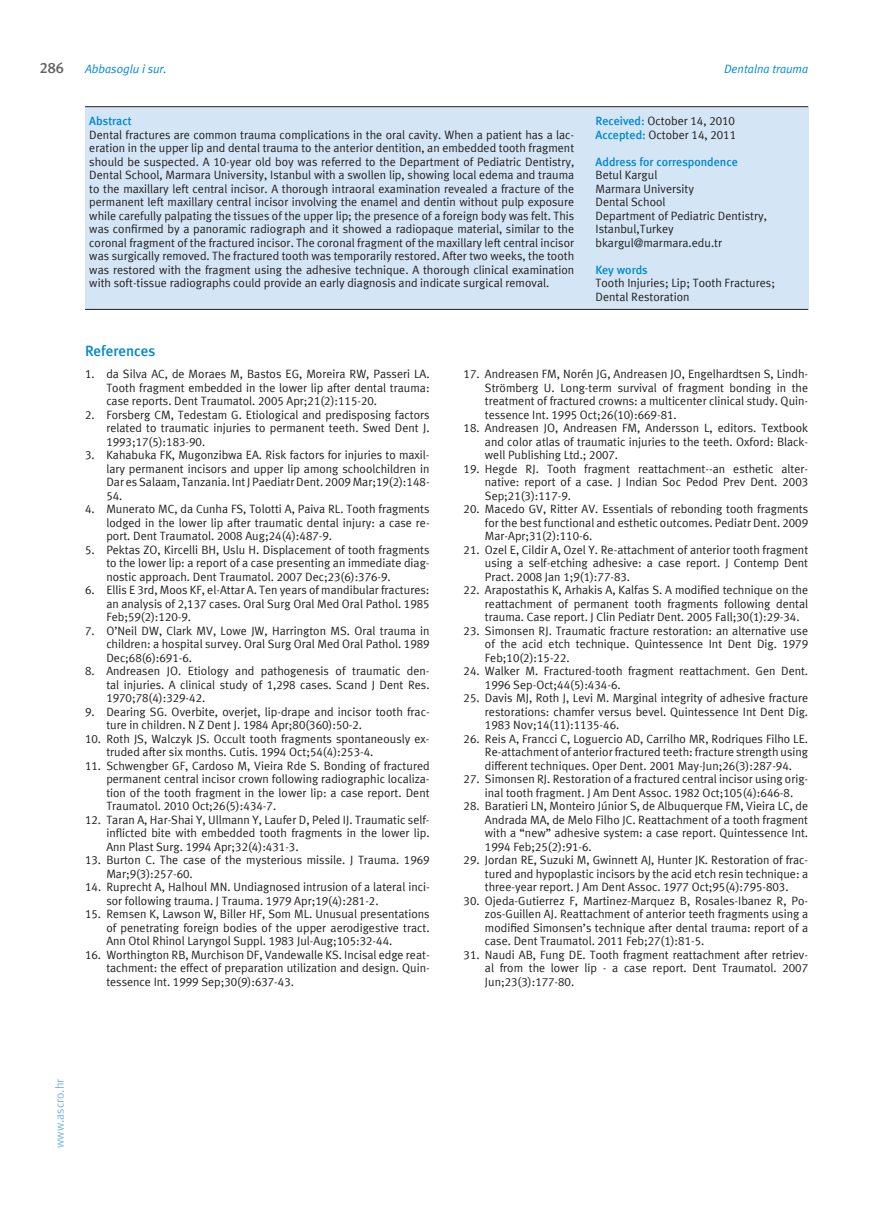
<style>
.page{position:relative;width:872px;height:1212px;background:#fff}
.page>*{position:absolute;margin:0;border:0;box-sizing:border-box;transform-origin:0 0}
.t1{font:700 15px "Meta ASC";color:#0089cf}
.t2{font:700 15px "Meta ASC";color:#636366}
.t3{font:12px/13.5px "Meta ASC";color:#231f20;text-align:justify}
.t4{font:700 12px "Meta ASC";color:#0089cf}
.t5{font:italic 12px "Meta ASC";color:#0089cf}
.t6{font:12px "Meta ASC";color:#77b6e4}
.s1{font-weight:700;color:#0089cf}
</style>
<div class="page">
<div style="left:85px;top:107px;width:723px;height:202px;background:#d4e6f6"></div>
<hr style="left:85px;top:106px;width:723px;height:1px;background:#231f20">
<hr style="left:85px;top:309px;width:723px;height:1px;background:#231f20">
<p class="t2" style="left:40px;top:59px;width:26px">286</p>
<p class="t5" style="left:724px;top:62px;width:86px">Dentalna trauma</p>
<p class="t5" style="left:85px;top:62px;width:83px">Abbasoglu i sur.</p>
<p class="t4" style="left:89px;top:114px;width:44px">Abstract</p>
<p class="t3" style="left:89px;top:127px;width:486px">Dental fractures are common trauma complications in the oral cavity. When a patient has a lac&shy;eration in the upper lip and dental trauma to the anterior dentition, an embedded tooth fragment should be suspected. A 10-year old boy was referred to the Department of Pediatric Dentistry, Dental School, Marmara University, Istanbul with a swollen lip, showing local edema and trauma to the maxillary left central incisor. A thorough intraoral examination revealed a fracture of the permanent left maxillary central incisor involving the enamel and dentin without pulp exposure while carefully palpating the tissues of the upper lip; the presence of a foreign body was felt. This was confirmed by a panoramic radiograph and it showed a radiopaque material, similar to the coronal fragment of the fractured incisor. The coronal fragment of the maxillary left central incisor was surgically removed. The fractured tooth was temporarily restored. After two weeks, the tooth was restored with the fragment using the adhesive technique. A thorough clinical examination with soft-tissue radiographs could provide an early diagnosis and indicate surgical removal.</p>
<p class="t3" style="left:595px;top:114px;width:142px"><span class="s1">Received:</span> October 14, 2010<br><span class="s1">Accepted:</span> October 14, 2011</p>
<p class="t4" style="left:595px;top:154px;width:144px">Address for correspondence</p>
<p class="t3" style="left:595px;top:168px;width:173px;text-align:left">Betul Kargul<br>Marmara University<br>Dental School<br>Department of Pediatric Dentistry,<br>Istanbul,Turkey bkargul@marmara.edu.tr</p>
<p class="t4" style="left:595px;top:262px;width:54px">Key words</p>
<p class="t3" style="left:595px;top:276px;width:181px">Tooth Injuries; Lip; Tooth Fractures;<br>Dental Restoration</p>
<p class="t1" style="left:85px;top:342px;width:72px">References</p>
<p class="t3" style="left:106px;top:367px;width:325px;text-indent:-21px">1. da Silva AC, de Moraes M, Bastos EG, Moreira RW, Passeri LA.<br>Tooth fragment embedded in the lower lip after dental trauma: case reports. Dent Traumatol. 2005 Apr;21(2):115-20.</p>
<p class="t3" style="left:106px;top:407px;width:325px;text-indent:-21px">2. Forsberg CM, Tedestam G. Etiological and predisposing factors related to traumatic injuries to permanent teeth. Swed Dent J.<br>1993;17(5):183-90.</p>
<p class="t3" style="left:106px;top:448px;width:325px;text-indent:-21px">3. Kahabuka FK, Mugonzibwa EA. Risk factors for injuries to maxil&shy;lary permanent incisors and upper lip among schoolchildren in Dar es Salaam, Tanzania. Int J Paediatr Dent. 2009 Mar;19(2):148- 54.</p>
<p class="t3" style="left:106px;top:502px;width:325px;text-indent:-21px">4. Munerato MC, da Cunha FS, Tolotti A, Paiva RL. Tooth fragments lodged in the lower lip after traumatic dental injury: a case re&shy;port. Dent Traumatol. 2008 Aug;24(4):487-9.</p>
<p class="t3" style="left:106px;top:542px;width:325px;text-indent:-21px">5. Pektas ZO, Kircelli BH, Uslu H. Displacement of tooth fragments to the lower lip: a report of a case presenting an immediate diag&shy;nostic approach. Dent Traumatol. 2007 Dec;23(6):376-9.</p>
<p class="t3" style="left:106px;top:583px;width:325px;text-indent:-21px">6. Ellis E 3rd, Moos KF, el-Attar A. Ten years of mandibular fractures: an analysis of 2,137 cases. Oral Surg Oral Med Oral Pathol. 1985<br>Feb;59(2):120-9.</p>
<p class="t3" style="left:106px;top:623px;width:325px;text-indent:-21px">7. O’Neil DW, Clark MV, Lowe JW, Harrington MS. Oral trauma in children: a hospital survey. Oral Surg Oral Med Oral Pathol. 1989<br>Dec;68(6):691-6.</p>
<p class="t3" style="left:106px;top:664px;width:325px;text-indent:-21px">8. Andreasen JO. Etiology and pathogenesis of traumatic den&shy;tal injuries. A clinical study of 1,298 cases. Scand J Dent Res.<br>1970;78(4):329-42.</p>
<p class="t3" style="left:106px;top:704px;width:325px;text-indent:-21px">9. Dearing SG. Overbite, overjet, lip-drape and incisor tooth frac&shy;ture in children. N Z Dent J. 1984 Apr;80(360):50-2.</p>
<p class="t3" style="left:106px;top:731px;width:325px;text-indent:-21px">10. Roth JS, Walczyk JS. Occult tooth fragments spontaneously ex&shy;truded after six months. Cutis. 1994 Oct;54(4):253-4.</p>
<p class="t3" style="left:106px;top:758px;width:325px;text-indent:-21px">11. Schwengber GF, Cardoso M, Vieira Rde S. Bonding of fractured permanent central incisor crown following radiographic localiza&shy;tion of the tooth fragment in the lower lip: a case report. Dent Traumatol. 2010 Oct;26(5):434-7.</p>
<p class="t3" style="left:106px;top:812px;width:325px;text-indent:-21px">12. Taran A, Har-Shai Y, Ullmann Y, Laufer D, Peled IJ. Traumatic self&shy;inflicted bite with embedded tooth fragments in the lower lip.<br>Ann Plast Surg. 1994 Apr;32(4):431-3.</p>
<p class="t3" style="left:106px;top:853px;width:325px;text-indent:-21px">13. Burton C. The case of the mysterious missile. J Trauma. 1969<br>Mar;9(3):257-60.</p>
<p class="t3" style="left:106px;top:880px;width:325px;text-indent:-21px">14. Ruprecht A, Halhoul MN. Undiagnosed intrusion of a lateral inci&shy;sor following trauma. J Trauma. 1979 Apr;19(4):281-2.</p>
<p class="t3" style="left:106px;top:907px;width:325px;text-indent:-21px">15. Remsen K, Lawson W, Biller HF, Som ML. Unusual presentations of penetrating foreign bodies of the upper aerodigestive tract.<br>Ann Otol Rhinol Laryngol Suppl. 1983 Jul-Aug;105:32-44.</p>
<p class="t3" style="left:106px;top:947px;width:325px;text-indent:-21px">16. Worthington RB, Murchison DF, Vandewalle KS. Incisal edge reat&shy;tachment: the effect of preparation utilization and design. Quin&shy;tessence Int. 1999 Sep;30(9):637-43.</p>
<p class="t3" style="left:485px;top:367px;width:325px;text-indent:-21px">17. Andreasen FM, Norén JG, Andreasen JO, Engelhardtsen S, Lindh-Strömberg U. Long-term survival of fragment bonding in the treatment of fractured crowns: a multicenter clinical study. Quin&shy;tessence Int. 1995 Oct;26(10):669-81.</p>
<p class="t3" style="left:485px;top:421px;width:325px;text-indent:-21px">18. Andreasen JO, Andreasen FM, Andersson L, editors. Textbook and color atlas of traumatic injuries to the teeth. Oxford: Black&shy;well Publishing Ltd.; 2007.</p>
<p class="t3" style="left:485px;top:461px;width:325px;text-indent:-21px">19. Hegde RJ. Tooth fragment reattachment--an esthetic alter&shy;native: report of a case. J Indian Soc Pedod Prev Dent. 2003<br>Sep;21(3):117-9.</p>
<p class="t3" style="left:485px;top:502px;width:325px;text-indent:-21px">20. Macedo GV, Ritter AV. Essentials of rebonding tooth fragments for the best functional and esthetic outcomes. Pediatr Dent. 2009<br>Mar-Apr;31(2):110-6.</p>
<p class="t3" style="left:485px;top:542px;width:325px;text-indent:-21px">21. Ozel E, Cildir A, Ozel Y. Re-attachment of anterior tooth fragment using a self-etching adhesive: a case report. J Contemp Dent Pract. 2008 Jan 1;9(1):77-83.</p>
<p class="t3" style="left:485px;top:583px;width:325px;text-indent:-21px">22. Arapostathis K, Arhakis A, Kalfas S. A modified technique on the reattachment of permanent tooth fragments following dental trauma. Case report. J Clin Pediatr Dent. 2005 Fall;30(1):29-34.</p>
<p class="t3" style="left:485px;top:623px;width:325px;text-indent:-21px">23. Simonsen RJ. Traumatic fracture restoration: an alternative use of the acid etch technique. Quintessence Int Dent Dig. 1979<br>Feb;10(2):15-22.</p>
<p class="t3" style="left:485px;top:664px;width:325px;text-indent:-21px">24. Walker M. Fractured-tooth fragment reattachment. Gen Dent.<br>1996 Sep-Oct;44(5):434-6.</p>
<p class="t3" style="left:485px;top:691px;width:325px;text-indent:-21px">25. Davis MJ, Roth J, Levi M. Marginal integrity of adhesive fracture restorations: chamfer versus bevel. Quintessence Int Dent Dig.<br>1983 Nov;14(11):1135-46.</p>
<p class="t3" style="left:485px;top:731px;width:325px;text-indent:-21px">26. Reis A, Francci C, Loguercio AD, Carrilho MR, Rodriques Filho LE.<br>Re-attachment of anterior fractured teeth: fracture strength using different techniques. Oper Dent. 2001 May-Jun;26(3):287-94.</p>
<p class="t3" style="left:463px;top:772px;width:346px;text-align:center">27. Simonsen RJ. Restoration of a fractured central incisor using orig&shy;inal tooth fragment. J Am Dent Assoc. 1982 Oct;105(4):646-8.</p>
<p class="t3" style="left:485px;top:799px;width:325px;text-indent:-21px">28. Baratieri LN, Monteiro Júnior S, de Albuquerque FM, Vieira LC, de Andrada MA, de Melo Filho JC. Reattachment of a tooth fragment with a “new” adhesive system: a case report. Quintessence Int.<br>1994 Feb;25(2):91-6.</p>
<p class="t3" style="left:485px;top:853px;width:325px;text-indent:-21px">29. Jordan RE, Suzuki M, Gwinnett AJ, Hunter JK. Restoration of frac&shy;tured and hypoplastic incisors by the acid etch resin technique: a three-year report. J Am Dent Assoc. 1977 Oct;95(4):795-803.</p>
<p class="t3" style="left:485px;top:893px;width:325px;text-indent:-21px">30. Ojeda-Gutierrez F, Martinez-Marquez B, Rosales-Ibanez R, Po&shy;zos-Guillen AJ. Reattachment of anterior teeth fragments using a modified Simonsen’s technique after dental trauma: report of a case. Dent Traumatol. 2011 Feb;27(1):81-5.</p>
<p class="t3" style="left:485px;top:947px;width:325px;text-indent:-21px">31. Naudi AB, Fung DE. Tooth fragment reattachment after retriev&shy;al from the lower lip - a case report. Dent Traumatol. 2007<br>Jun;23(3):177-80.</p>
<p class="t6" style="left:53px;top:1148px;width:71px;rotate:-90deg">www.ascro.hr</p>
</div>
